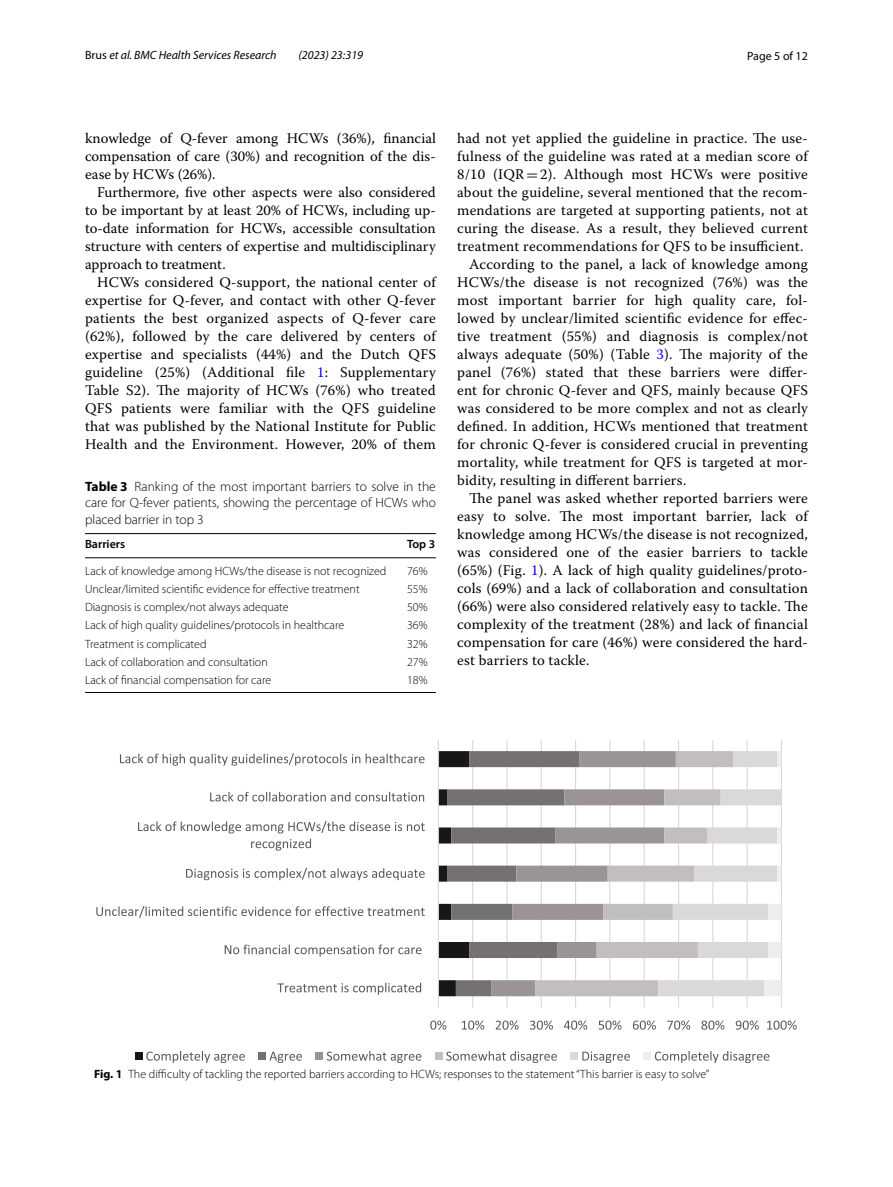
<style>
.page{position:relative;width:893px;height:1187px;background:#fff}
.page>*{position:absolute;margin:0;border:0;box-sizing:border-box;transform-origin:0 0}
.t1{font:14.7px/18px "Warnock Pro";letter-spacing:.015em;color:#000;text-align:justify}
.t2{font:300 13.5px/16.5px "Myriad Pro";color:#000;text-align:justify}
.t3{font:300 12px "Myriad Pro";color:#000}
.t4{font:italic 12px "Myriad Pro";color:#000}
.t5{font:600 12px "Myriad Pro";color:#000}
.t6{font:12px "Myriad Pro";color:#000}
.s1{font-style:normal}
.s2{color:#00f}
.s3{font-weight:700}
.s4{font-family:"MTSY"}
</style>
<div class="page">
<hr style="left:85px;top:533px;width:322px;height:1px;background:#000">
<hr style="left:85px;top:557px;width:322px;height:1px;background:#000">
<svg style="left:407px;top:533px;width:29px;height:1px"></svg>
<svg style="left:407px;top:557px;width:29px;height:1px"></svg>
<hr style="left:85px;top:692px;width:322px;height:1px;background:#000">
<svg style="left:407px;top:692px;width:29px;height:1px"></svg>
<hr style="left:472px;top:740px;width:1px;height:267px;background:#d9d9d9">
<hr style="left:506px;top:740px;width:1px;height:267px;background:#d9d9d9">
<hr style="left:541px;top:740px;width:1px;height:267px;background:#d9d9d9">
<hr style="left:575px;top:740px;width:1px;height:267px;background:#d9d9d9">
<hr style="left:609px;top:740px;width:1px;height:267px;background:#d9d9d9">
<hr style="left:644px;top:740px;width:1px;height:267px;background:#d9d9d9">
<hr style="left:678px;top:740px;width:1px;height:267px;background:#d9d9d9">
<hr style="left:712px;top:740px;width:1px;height:267px;background:#d9d9d9">
<hr style="left:746px;top:740px;width:2px;height:267px;background:#d9d9d9">
<hr style="left:781px;top:740px;width:1px;height:267px;background:#d9d9d9">
<svg style="left:439px;top:751px;width:52px;height:245px"></svg>
<svg style="left:491px;top:751px;width:44px;height:245px"></svg>
<svg style="left:535px;top:751px;width:123px;height:245px"></svg>
<svg style="left:658px;top:751px;width:123px;height:245px"></svg>
<hr style="left:438px;top:740px;width:1px;height:267px;background:#d9d9d9">
<svg style="left:430px;top:1020px;width:16px;height:9px"></svg>
<svg style="left:462px;top:1020px;width:22px;height:9px"></svg>
<svg style="left:496px;top:1020px;width:23px;height:9px"></svg>
<svg style="left:530px;top:1020px;width:23px;height:9px"></svg>
<svg style="left:564px;top:1020px;width:23px;height:9px"></svg>
<svg style="left:598px;top:1020px;width:23px;height:9px"></svg>
<svg style="left:633px;top:1020px;width:23px;height:9px"></svg>
<svg style="left:667px;top:1020px;width:23px;height:9px"></svg>
<svg style="left:701px;top:1020px;width:23px;height:9px"></svg>
<svg style="left:736px;top:1020px;width:23px;height:9px"></svg>
<svg style="left:767px;top:1020px;width:30px;height:9px"></svg>
<svg style="left:277px;top:982px;width:144px;height:12px"></svg>
<svg style="left:225px;top:944px;width:196px;height:12px"></svg>
<svg style="left:96px;top:906px;width:329px;height:11px"></svg>
<svg style="left:186px;top:867px;width:239px;height:13px"></svg>
<svg style="left:138px;top:821px;width:287px;height:29px"></svg>
<svg style="left:210px;top:791px;width:214px;height:10px"></svg>
<svg style="left:120px;top:753px;width:305px;height:12px"></svg>
<div style="left:135px;top:1052px;width:7px;height:8px;background:#181717"></div>
<svg style="left:146px;top:1051px;width:99px;height:11px"></svg>
<div style="left:258px;top:1052px;width:8px;height:8px;background:#767171"></div>
<svg style="left:269px;top:1051px;width:33px;height:11px"></svg>
<div style="left:315px;top:1052px;width:8px;height:8px;background:#9a9494"></div>
<svg style="left:327px;top:1051px;width:94px;height:11px"></svg>
<div style="left:435px;top:1052px;width:7px;height:8px;background:#c2bebe"></div>
<svg style="left:446px;top:1051px;width:111px;height:11px"></svg>
<div style="left:570px;top:1052px;width:8px;height:8px;background:#dad8d8"></div>
<svg style="left:582px;top:1051px;width:48px;height:11px"></svg>
<div style="left:643px;top:1052px;width:8px;height:8px;background:#ededed"></div>
<svg style="left:655px;top:1051px;width:114px;height:11px"></svg>
<p class="t4" style="left:85px;top:48px;width:193px"><span class="s1">Brus</span> et al. BMC Health Services Research</p>
<p class="t4" style="left:298px;top:48px;width:66px">(2023) 23:319</p>
<p class="t6" style="left:747px;top:48px;width:62px">Page 5 of 12</p>
<p class="t1" style="left:85px;top:128px;width:352px">knowledge of Q-fever among HCWs (36%), financial compensation of care (30%) and recognition of the dis&shy;ease by HCWs (26%).</p>
<p class="t1" style="left:85px;top:182px;width:352px;text-indent:12px">Furthermore, five other aspects were also considered to be important by at least 20% of HCWs, including up&shy;to-date information for HCWs, accessible consultation structure with centers of expertise and multidisciplinary approach to treatment.</p>
<p class="t1" style="left:85px;top:272px;width:352px;text-indent:12px">HCWs considered Q-support, the national center of expertise for Q-fever, and contact with other Q-fever patients the best organized aspects of Q-fever care (62%), followed by the care delivered by centers of expertise and specialists (44%) and the Dutch QFS guideline (25%) (Additional file <span class="s2">1</span>: Supplementary Table S2). The majority of HCWs (76%) who treated QFS patients were familiar with the QFS guideline that was published by the National Institute for Public Health and the Environment. However, 20% of them</p>
<p class="t2" style="left:85px;top:478px;width:352px"><span class="s3">Table 3</span> Ranking of the most important barriers to solve in the care for Q-fever patients, showing the percentage of HCWs who placed barrier in top 3</p>
<p class="t5" style="left:85px;top:536px;width:42px">Barriers</p>
<p class="t5" style="left:407px;top:536px;width:30px">Top 3</p>
<p class="t3" style="left:85px;top:564px;width:303px">Lack of knowledge among HCWs/the disease is not recognized</p>
<p class="t3" style="left:407px;top:564px;width:22px">76%</p>
<p class="t3" style="left:85px;top:582px;width:276px">Unclear/limited scientific evidence for effective treatment</p>
<p class="t3" style="left:407px;top:582px;width:22px">55%</p>
<p class="t3" style="left:85px;top:600px;width:205px">Diagnosis is complex/not always adequate</p>
<p class="t3" style="left:407px;top:600px;width:22px">50%</p>
<p class="t3" style="left:85px;top:618px;width:261px">Lack of high quality guidelines/protocols in healthcare</p>
<p class="t3" style="left:407px;top:618px;width:22px">36%</p>
<p class="t3" style="left:85px;top:637px;width:123px">Treatment is complicated</p>
<p class="t3" style="left:407px;top:637px;width:22px">32%</p>
<p class="t3" style="left:85px;top:655px;width:184px">Lack of collaboration and consultation</p>
<p class="t3" style="left:407px;top:655px;width:22px">27%</p>
<p class="t3" style="left:85px;top:673px;width:188px">Lack of financial compensation for care</p>
<p class="t3" style="left:407px;top:673px;width:22px">18%</p>
<p class="t1" style="left:457px;top:128px;width:352px">had not yet applied the guideline in practice. The use-</p>
<p class="t1" style="left:457px;top:146px;width:352px">fulness of the guideline was rated at a median score of</p>
<p class="t1" style="left:457px;top:164px;width:352px">8/10 (IQR<span class="s4">=</span>2). Although most HCWs were positive</p>
<p class="t1" style="left:457px;top:182px;width:352px">about the guideline, several mentioned that the recom-</p>
<p class="t1" style="left:457px;top:200px;width:352px">mendations are targeted at supporting patients, not at</p>
<p class="t1" style="left:457px;top:218px;width:352px">curing the disease. As a result, they believed current</p>
<p class="t1" style="left:457px;top:236px;width:348px">treatment recommendations for QFS to be insufficient.</p>
<p class="t1" style="left:469px;top:254px;width:340px">According to the panel, a lack of knowledge among</p>
<p class="t1" style="left:457px;top:272px;width:352px">HCWs/the disease is not recognized (76%) was the</p>
<p class="t1" style="left:457px;top:290px;width:352px">most important barrier for high quality care, fol-</p>
<p class="t1" style="left:457px;top:308px;width:352px">lowed by unclear/limited scientific evidence for effec-</p>
<p class="t1" style="left:457px;top:326px;width:352px">tive treatment (55%) and diagnosis is complex/not</p>
<p class="t1" style="left:457px;top:344px;width:352px">always adequate (50%) (Table <span class="s2">3</span>). The majority of the</p>
<p class="t1" style="left:457px;top:362px;width:352px">panel (76%) stated that these barriers were differ-</p>
<p class="t1" style="left:457px;top:380px;width:352px">ent for chronic Q-fever and QFS, mainly because QFS</p>
<p class="t1" style="left:457px;top:398px;width:352px">was considered to be more complex and not as clearly</p>
<p class="t1" style="left:457px;top:416px;width:352px">defined. In addition, HCWs mentioned that treatment</p>
<p class="t1" style="left:457px;top:434px;width:352px">for chronic Q-fever is considered crucial in preventing</p>
<p class="t1" style="left:457px;top:452px;width:352px">mortality, while treatment for QFS is targeted at mor-</p>
<p class="t1" style="left:457px;top:470px;width:231px">bidity, resulting in different barriers.</p>
<p class="t1" style="left:469px;top:488px;width:340px">The panel was asked whether reported barriers were</p>
<p class="t1" style="left:457px;top:506px;width:352px">easy to solve. The most important barrier, lack of</p>
<p class="t1" style="left:457px;top:524px;width:352px">knowledge among HCWs/the disease is not recognized,</p>
<p class="t1" style="left:457px;top:542px;width:352px">was considered one of the easier barriers to tackle</p>
<p class="t1" style="left:457px;top:560px;width:352px">(65%) (Fig. <span class="s2">1</span>). A lack of high quality guidelines/proto-</p>
<p class="t1" style="left:457px;top:578px;width:352px">cols (69%) and a lack of collaboration and consultation</p>
<p class="t1" style="left:457px;top:596px;width:352px">(66%) were also considered relatively easy to tackle. The</p>
<p class="t1" style="left:457px;top:614px;width:352px">complexity of the treatment (28%) and lack of financial</p>
<p class="t1" style="left:457px;top:632px;width:352px">compensation for care (46%) were considered the hard-</p>
<p class="t1" style="left:457px;top:650px;width:134px">est barriers to tackle.</p>
<p class="t3" style="left:94px;top:1067px;width:617px"><span class="s3">Fig. 1</span> The difficulty of tackling the reported barriers according to HCWs; responses to the statement “This barrier is easy to solve”</p>
</div>
